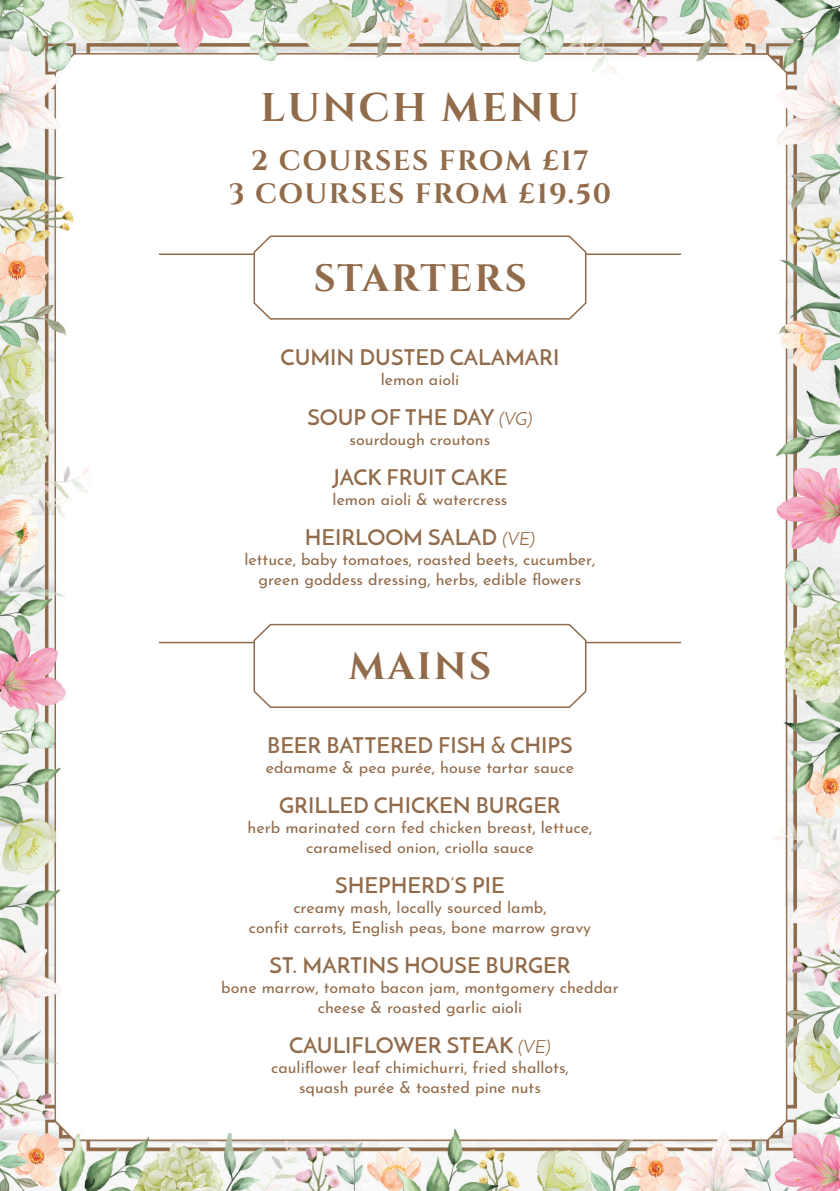
<style>
.page{position:relative;width:840px;height:1191px;background:#fff}
.page>*{position:absolute;margin:0;border:0;box-sizing:border-box;transform-origin:0 0}
.t1{font:40px "Cinzel";letter-spacing:.055em;color:#916b4a}
.t2{font:38px "Cinzel";letter-spacing:.06em;color:#916b4a}
.t3{font:28px "Cinzel";letter-spacing:.05em;color:#916b4a}
.t4{font:600 22px "Josefin Sans";color:#916b4a}
.t5{font:16px/20px "Josefin Sans";color:#916b4a;text-align:center}
.s1{font-weight:400;font-style:italic;font-size:18px}
</style>
<div class="page">
<img style="left:0;top:0;width:839px;height:1191px">
<hr style="left:159px;top:253px;width:521px;height:2px;background:#916b4a">
<hr style="left:159px;top:642px;width:521px;height:1px;background:#916b4a">
<svg style="left:252px;top:235px;width:335px;height:85px"></svg>
<svg style="left:252px;top:623px;width:335px;height:85px"></svg>
<p class="t1" style="left:260px;top:82px;width:320px">LUNCH MENU</p>
<p class="t3" style="left:251px;top:142px;width:339px">2 COURSES FROM £17</p>
<p class="t3" style="left:229px;top:176px;width:383px">3 COURSES FROM £19.50</p>
<h2 class="t2" style="left:313px;top:253px;width:215px">STARTERS</h2>
<p class="t4" style="left:280px;top:343px;width:280px">CUMIN DUSTED CALAMARI</p>
<p class="t5" style="left:380px;top:367px;width:80px">lemon aioli</p>
<p class="t4" style="left:307px;top:403px;width:226px">SOUP OF THE DAY <span class="s1">(VG)</span></p>
<p class="t5" style="left:349px;top:427px;width:142px">sourdough croutons</p>
<p class="t4" style="left:332px;top:463px;width:176px">JACK FRUIT CAKE</p>
<p class="t5" style="left:332px;top:487px;width:176px">lemon aioli &amp; watercress</p>
<p class="t4" style="left:304px;top:523px;width:232px">HEIRLOOM SALAD <span class="s1">(VE)</span></p>
<p class="t5" style="left:244px;top:547px;width:352px">lettuce, baby tomatoes, roasted beets, cucumber, green goddess dressing, herbs, edible flowers</p>
<h2 class="t2" style="left:348px;top:642px;width:144px">MAINS</h2>
<p class="t4" style="left:267px;top:732px;width:307px">BEER BATTERED FISH &amp; CHIPS</p>
<p class="t5" style="left:265px;top:755px;width:310px">edamame &amp; pea purée, house tartar sauce</p>
<p class="t4" style="left:279px;top:792px;width:283px">GRILLED CHICKEN BURGER</p>
<p class="t5" style="left:247px;top:815px;width:346px">herb marinated corn fed chicken breast, lettuce, caramelised onion, criolla sauce</p>
<p class="t4" style="left:335px;top:872px;width:171px">SHEPHERD’S PIE</p>
<p class="t5" style="left:249px;top:895px;width:343px">creamy mash, locally sourced lamb,<br>confit carrots, English peas, bone marrow gravy</p>
<p class="t4" style="left:269px;top:952px;width:302px">ST. MARTINS HOUSE BURGER</p>
<p class="t5" style="left:221px;top:975px;width:399px">bone marrow, tomato bacon jam, montgomery cheddar cheese &amp; roasted garlic aioli</p>
<p class="t4" style="left:289px;top:1032px;width:263px">CAULIFLOWER STEAK <span class="s1">(VE)</span></p>
<p class="t5" style="left:271px;top:1055px;width:299px">cauliflower leaf chimichurri, fried shallots, squash purée &amp; toasted pine nuts</p>
</div>
